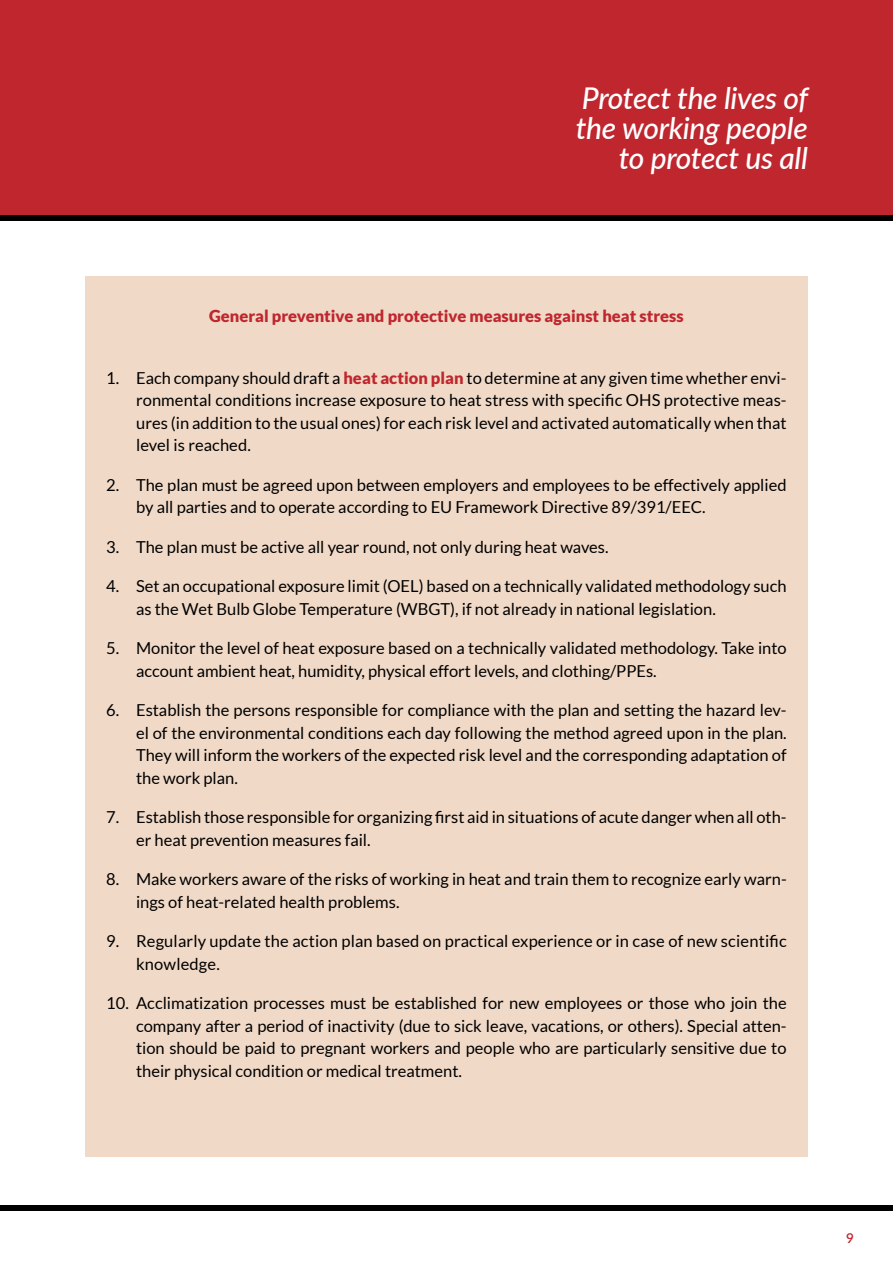
<style>
.page{position:relative;width:893px;height:1263px;background:#fff}
.page>*{position:absolute;margin:0;border:0;box-sizing:border-box;transform-origin:0 0}
.t1{font:italic 500 30px/30px "Lato";letter-spacing:-.01em;color:#fff;text-align:right}
.t2{font:16.5px/22.5px "Lato";color:#000}
.t3{font:900 16.5px "Lato";color:#bf262e}
.t4{font:600 13.5px "Lato";color:#bf262e}
.s1{font-weight:900;color:#bf262e}
</style>
<div class="page">
<div style="left:0;top:0;width:893px;height:218px;background:#bf262e"></div>
<div style="left:0;top:1205px;width:893px;height:6px;background:#000"></div>
<div style="left:0;top:216px;width:893px;height:5px;background:#000"></div>
<div style="left:85px;top:276px;width:723px;height:881px;background:#f0d9c7"></div>
<h1 class="t1" style="left:576px;top:82px;width:234px">Protect the lives of the working people to protect us all</h1>
<p class="t3" style="left:209px;top:306px;width:476px">General preventive and protective measures against heat stress</p>
<p class="t2" style="left:136px;top:366px;width:652px;text-align:justify;text-indent:-30px">1. Each company should draft a <span class="s1">heat action plan</span> to determine at any given time whether envi&shy;ronmental conditions increase exposure to heat stress with specific OHS protective meas&shy;ures (in addition to the usual ones) for each risk level and activated automatically when that level is reached.</p>
<p class="t2" style="left:136px;top:473px;width:652px;text-indent:-30px">2. The plan must be agreed upon between employers and employees to be effectively applied by all parties and to operate according to EU Framework Directive 89/391/EEC.</p>
<p class="t2" style="left:106px;top:535px;width:504px">3. The plan must be active all year round, not only during heat waves.</p>
<p class="t2" style="left:136px;top:575px;width:652px;text-indent:-30px">4. Set an occupational exposure limit (OEL) based on a technically validated methodology such as the Wet Bulb Globe Temperature (WBGT), if not already in national legislation.</p>
<p class="t2" style="left:136px;top:637px;width:652px;text-indent:-30px">5. Monitor the level of heat exposure based on a technically validated methodology. Take into account ambient heat, humidity, physical effort levels, and clothing/PPEs.</p>
<p class="t2" style="left:136px;top:699px;width:652px;text-align:justify;text-indent:-30px">6. Establish the persons responsible for compliance with the plan and setting the hazard lev&shy;el of the environmental conditions each day following the method agreed upon in the plan.<br>They will inform the workers of the expected risk level and the corresponding adaptation of the work plan.</p>
<p class="t2" style="left:136px;top:806px;width:652px;text-indent:-30px">7. Establish those responsible for organizing first aid in situations of acute danger when all oth&shy;er heat prevention measures fail.</p>
<p class="t2" style="left:136px;top:868px;width:652px;text-indent:-30px">8. Make workers aware of the risks of working in heat and train them to recognize early warn&shy;ings of heat-related health problems.</p>
<p class="t2" style="left:136px;top:930px;width:652px;text-indent:-30px">9. Regularly update the action plan based on practical experience or in case of new scientific knowledge.</p>
<p class="t2" style="left:136px;top:992px;width:652px;text-align:justify;text-indent:-30px">10. Acclimatization processes must be established for new employees or those who join the company after a period of inactivity (due to sick leave, vacations, or others). Special atten&shy;tion should be paid to pregnant workers and people who are particularly sensitive due to their physical condition or medical treatment.</p>
<p class="t4" style="left:846px;top:1228px;width:9px">9</p>
</div>
